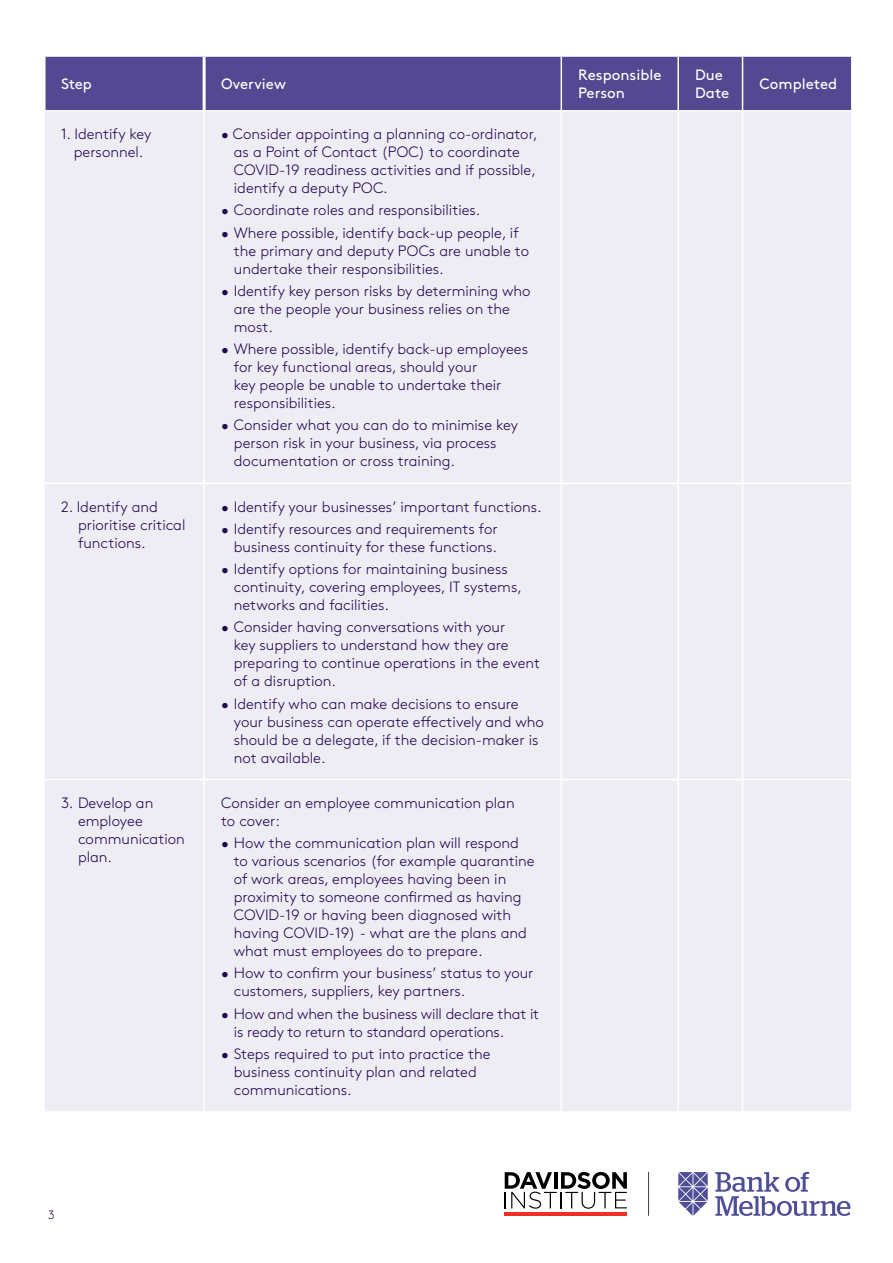
<style>
.page{position:relative;width:893px;height:1263px;background:#fff}
.page>*{position:absolute;margin:0;border:0;box-sizing:border-box;transform-origin:0 0}
.t1{font:300 15px/18px "Brown";color:#20024f}
.t2{font:15px/18px "Brown";color:#fff}
.t3{font:300 12px "Brown";color:#20024f}
</style>
<div class="page">
<hr style="left:648px;top:1172px;width:1px;height:44px;background:#424143">
<hr style="left:505px;top:1212px;width:122px;height:4px;background:#ee3124">
<svg style="left:505px;top:1172px;width:122px;height:37px"></svg>
<svg style="left:715px;top:1172px;width:135px;height:44px"></svg>
<svg style="left:678px;top:1172px;width:30px;height:44px"></svg>
<div style="left:46px;top:57px;width:805px;height:53px;background:#534891"></div>
<div style="left:45px;top:112px;width:806px;height:999px;background:#eeedf4"></div>
<hr style="left:203px;top:57px;width:3px;height:53px;background:#fff">
<hr style="left:203px;top:112px;width:2px;height:371px;background:#fff">
<hr style="left:561px;top:112px;width:1px;height:371px;background:#fff">
<hr style="left:677px;top:112px;width:2px;height:371px;background:#fff">
<hr style="left:742px;top:112px;width:1px;height:371px;background:#fff">
<hr style="left:43px;top:483px;width:161px;height:1px;background:#fff">
<hr style="left:204px;top:483px;width:357px;height:1px;background:#fff">
<hr style="left:203px;top:484px;width:2px;height:295px;background:#fff">
<hr style="left:561px;top:483px;width:117px;height:1px;background:#fff">
<hr style="left:561px;top:484px;width:1px;height:295px;background:#fff">
<hr style="left:678px;top:483px;width:64px;height:1px;background:#fff">
<hr style="left:677px;top:484px;width:2px;height:295px;background:#fff">
<hr style="left:742px;top:483px;width:111px;height:1px;background:#fff">
<hr style="left:742px;top:484px;width:1px;height:295px;background:#fff">
<hr style="left:43px;top:779px;width:161px;height:1px;background:#fff">
<hr style="left:204px;top:779px;width:357px;height:1px;background:#fff">
<hr style="left:203px;top:780px;width:2px;height:331px;background:#fff">
<hr style="left:561px;top:779px;width:117px;height:1px;background:#fff">
<hr style="left:561px;top:780px;width:1px;height:331px;background:#fff">
<hr style="left:678px;top:779px;width:64px;height:1px;background:#fff">
<hr style="left:677px;top:780px;width:2px;height:331px;background:#fff">
<hr style="left:742px;top:779px;width:111px;height:1px;background:#fff">
<hr style="left:742px;top:780px;width:1px;height:331px;background:#fff">
<hr style="left:561px;top:57px;width:1px;height:53px;background:#fff">
<hr style="left:677px;top:57px;width:2px;height:53px;background:#fff">
<hr style="left:742px;top:57px;width:1px;height:53px;background:#fff">
<p class="t2" style="left:61px;top:74px;width:33px">Step</p>
<p class="t2" style="left:221px;top:74px;width:66px">Overview</p>
<p class="t2" style="left:578px;top:65px;width:85px">Responsible<br>Person</p>
<p class="t2" style="left:695px;top:65px;width:36px">Due<br>Date</p>
<p class="t2" style="left:760px;top:74px;width:79px">Completed</p>
<p class="t1" style="left:61px;top:124px;width:92px;text-align:center">1. Identify key personnel.</p>
<p class="t1" style="left:234px;top:124px;width:305px;text-indent:-13px">• Consider appointing a planning co-ordinator, as a Point of Contact (POC) to coordinate COVID-19 readiness activities and if possible, identify a deputy POC.</p>
<p class="t1" style="left:221px;top:200px;width:261px">• Coordinate roles and responsibilities.</p>
<p class="t1" style="left:234px;top:222px;width:297px;text-indent:-13px">• Where possible, identify back-up people, if the primary and deputy POCs are unable to undertake their responsibilities.</p>
<p class="t1" style="left:234px;top:281px;width:298px;text-indent:-13px">• Identify key person risks by determining who are the people your business relies on the most.</p>
<p class="t1" style="left:234px;top:339px;width:296px;text-indent:-13px">• Where possible, identify back-up employees for key functional areas, should your<br>key people be unable to undertake their responsibilities.</p>
<p class="t1" style="left:234px;top:415px;width:286px;text-indent:-13px">• Consider what you can do to minimise key person risk in your business, via process documentation or cross training.</p>
<p class="t1" style="left:78px;top:496px;width:109px;text-indent:-17px">2. Identify and prioritise critical functions.</p>
<p class="t1" style="left:221px;top:496px;width:322px">• Identify your businesses’ important functions.</p>
<p class="t1" style="left:221px;top:519px;width:278px;text-align:right">• Identify resources and requirements for business continuity for these functions.</p>
<p class="t1" style="left:234px;top:559px;width:290px;text-indent:-13px">• Identify options for maintaining business continuity, covering employees, IT systems, networks and facilities.</p>
<p class="t1" style="left:234px;top:617px;width:308px;text-indent:-13px">• Consider having conversations with your<br>key suppliers to understand how they are preparing to continue operations in the event of a disruption.</p>
<p class="t1" style="left:234px;top:693px;width:312px;text-indent:-13px">• Identify who can make decisions to ensure your business can operate effectively and who should be a delegate, if the decision-maker is not available.</p>
<p class="t1" style="left:78px;top:793px;width:108px;text-indent:-17px">3. Develop an employee communication plan.</p>
<p class="t1" style="left:221px;top:793px;width:295px">Consider an employee communication plan to cover:</p>
<p class="t1" style="left:234px;top:833px;width:302px;text-indent:-13px">• How the communication plan will respond to various scenarios (for example quarantine of work areas, employees having been in proximity to someone confirmed as having COVID-19 or having been diagnosed with having COVID-19) - what are the plans and what must employees do to prepare.</p>
<p class="t1" style="left:234px;top:963px;width:301px;text-indent:-13px">• How to confirm your business’ status to your customers, suppliers, key partners.</p>
<p class="t1" style="left:234px;top:1003px;width:307px;text-indent:-13px">• How and when the business will declare that it is ready to return to standard operations.</p>
<p class="t1" style="left:234px;top:1044px;width:258px;text-indent:-13px">• Steps required to put into practice the business continuity plan and related communications.</p>
<p class="t3" style="left:48px;top:1206px;width:8px">3</p>
</div>
